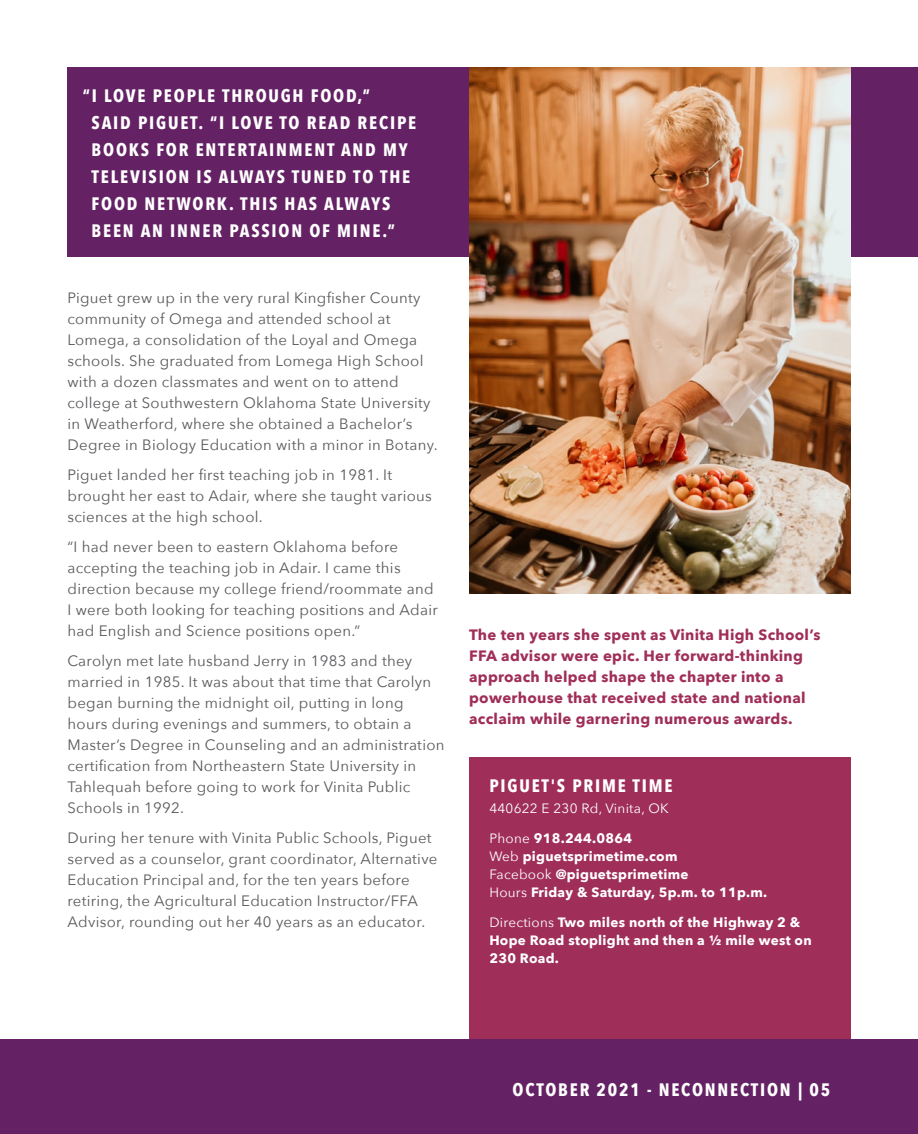
<style>
.page{position:relative;width:918px;height:1134px;background:#fff}
.page>*{position:absolute;margin:0;border:0;box-sizing:border-box;transform-origin:0 0}
.t1{font:700 18px/27px "Avenir Next Condensed";letter-spacing:.1em;color:#fff}
.t2{font:15px/21px "Avenir Next";letter-spacing:.02em;color:#58595b}
.t3{font:700 15px/21px "Avenir Next";letter-spacing:.02em;color:#9f2e58}
.t4{font:700 13.5px/18px "Avenir Next";letter-spacing:.02em;color:#fff}
.t5{font:13.5px "Avenir Next";letter-spacing:.02em;color:#fff}
.s1{font-weight:400}
</style>
<div class="page">
<div style="left:0;top:1040px;width:918px;height:94px;background:#642265"></div>
<div style="left:469px;top:758px;width:381px;height:282px;background:#9f2e58"></div>
<div style="left:68px;top:68px;width:850px;height:189px;background:#642265"></div>
<img style="left:469px;top:68px;width:381px;height:526px">
<p class="t1" style="left:92px;top:82px;width:326px;text-indent:-9px">“I LOVE PEOPLE THROUGH FOOD,”<br>SAID PIGUET. “I LOVE TO READ RECIPE<br>BOOKS FOR ENTERTAINMENT AND MY<br>TELEVISION IS ALWAYS TUNED TO THE<br>FOOD NETWORK. THIS HAS ALWAYS<br>BEEN AN INNER PASSION OF MINE.”</p>
<p class="t2" style="left:68px;top:287px;width:372px">Piguet grew up in the very rural Kingfisher County community of Omega and attended school at Lomega, a consolidation of the Loyal and Omega schools. She graduated from Lomega High School with a dozen classmates and went on to attend college at Southwestern Oklahoma State University in Weatherford, where she obtained a Bachelor’s Degree in Biology Education with a minor in Botany.</p>
<p class="t2" style="left:68px;top:464px;width:366px">Piguet landed her first teaching job in 1981. It brought her east to Adair, where she taught various sciences at the high school.</p>
<p class="t2" style="left:68px;top:536px;width:372px">“I had never been to eastern Oklahoma before accepting the teaching job in Adair. I came this direction because my college friend/roommate and I were both looking for teaching positions and Adair had English and Science positions open.”</p>
<p class="t2" style="left:68px;top:650px;width:379px">Carolyn met late husband Jerry in 1983 and they married in 1985. It was about that time that Carolyn began burning the midnight oil, putting in long hours during evenings and summers, to obtain a Master’s Degree in Counseling and an administration certification from Northeastern State University in Tahlequah before going to work for Vinita Public Schools in 1992.</p>
<p class="t2" style="left:68px;top:827px;width:372px">During her tenure with Vinita Public Schools, Piguet served as a counselor, grant coordinator, Alternative Education Principal and, for the ten years before retiring, the Agricultural Education Instructor/FFA Advisor, rounding out her 40 years as an educator.</p>
<p class="t3" style="left:469px;top:624px;width:353px">The ten years she spent as Vinita High School’s FFA advisor were epic. Her forward-thinking approach helped shape the chapter into a powerhouse that received state and national acclaim while garnering numerous awards.</p>
<p class="t1" style="left:489px;top:772px;width:185px">PIGUET'S PRIME TIME</p>
<p class="t5" style="left:489px;top:797px;width:181px">440622 E 230 Rd, Vinita, OK</p>
<p class="t4" style="left:489px;top:829px;width:279px"><span class="s1">Phone</span> 918.244.0864<br><span class="s1">Web</span> piguetsprimetime.com<br><span class="s1">Facebook</span> @piguetsprimetime<br><span class="s1">Hours</span> Friday &amp; Saturday, 5p.m. to 11p.m.</p>
<p class="t4" style="left:489px;top:913px;width:324px"><span class="s1">Directions</span> Two miles north of the Highway 2 &amp;<br>Hope Road stoplight and then a ½ mile west on<br>230 Road.</p>
<p class="t1" style="left:513px;top:1076px;width:319px">OCTOBER 2021 - NECONNECTION | 05</p>
</div>
